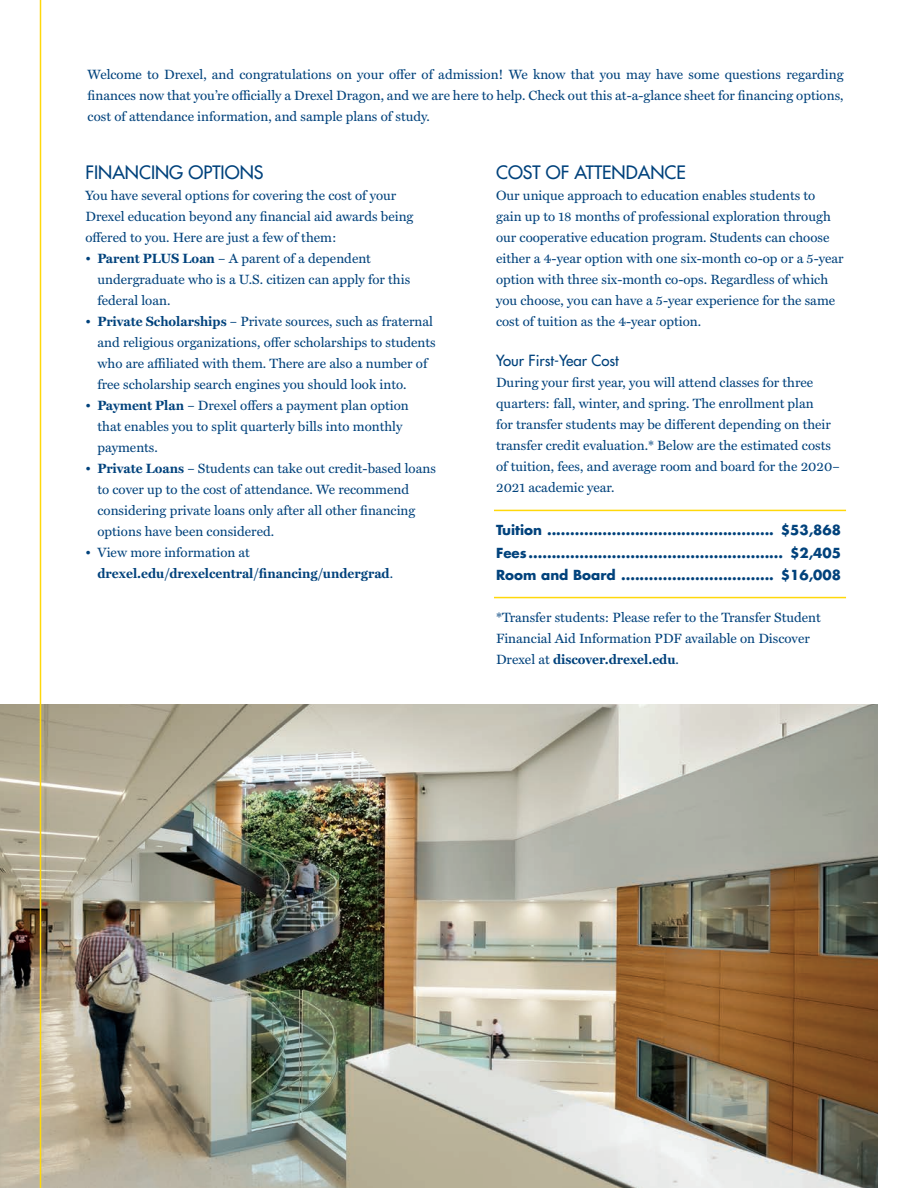
<style>
.page{position:relative;width:918px;height:1188px;background:#fff}
.page>*{position:absolute;margin:0;border:0;box-sizing:border-box;transform-origin:0 0}
.C-head{font:500 18px "Futura Std";color:#01427c}
.D-head{font:500 15px "Futura Std";color:#01427c}
.Copy{font:13.5px/21px "Miller Text";color:#01427c}
.Copy-2{font:700 13.5px "Futura Std";color:#01427c}
.t1{font:700 13.5px/21px "Miller Text";color:#01427c}
.s1{font-weight:700}
.s2{font-weight:400}
</style>
<div class="page">
<img style="left:0;top:704px;width:878px;height:484px">
<hr style="left:494px;top:510px;width:352px;height:1px;background:#ffd80a">
<hr style="left:494px;top:597px;width:352px;height:1px;background:#ffd80a">
<hr style="left:40px;top:0;width:1px;height:1188px;background:#ffd80a">
<p class="Copy" style="left:88px;top:65px;width:758px;text-align:justify">Welcome to Drexel, and congratulations on your offer of admission! We know that you may have some questions regarding finances now that you’re officially a Drexel Dragon, and we are here to help. Check out this at-a-glance sheet for financing options, cost of attendance information, and sample plans of study.</p>
<h1 class="C-head" style="left:86px;top:161px;width:179px">FINANCING OPTIONS</h1>
<p class="Copy" style="left:86px;top:185px;width:330px">You have several options for covering the cost of your<br>Drexel education beyond any financial aid awards being offered to you. Here are just a few of them:</p>
<p class="Copy" style="left:98px;top:248px;width:314px;text-indent:-12px">• <span class="s1">Parent PLUS Loan</span> – A parent of a dependent undergraduate who is a U.S. citizen can apply for this federal loan.</p>
<p class="Copy" style="left:98px;top:311px;width:340px;text-indent:-12px">• <span class="s1">Private Scholarships</span> – Private sources, such as fraternal and religious organizations, offer scholarships to students who are affiliated with them. There are also a number of free scholarship search engines you should look into.</p>
<p class="Copy" style="left:98px;top:395px;width:313px;text-indent:-12px">• <span class="s1">Payment Plan</span> – Drexel offers a payment plan option that enables you to split quarterly bills into monthly payments.</p>
<p class="Copy" style="left:98px;top:458px;width:340px;text-indent:-12px">• <span class="s1">Private Loans</span> – Students can take out credit-based loans to cover up to the cost of attendance. We recommend considering private loans only after all other financing options have been considered.</p>
<p class="t1" style="left:97px;top:542px;width:297px;text-indent:-12px"><span class="s2">• View more information at </span>drexel.edu/drexelcentral/financing/undergrad<span class="s2">.</span></p>
<p class="C-head" style="left:496px;top:161px;width:191px">COST OF ATTENDANCE</p>
<p class="Copy" style="left:496px;top:185px;width:349px">Our unique approach to education enables students to gain up to 18 months of professional exploration through our cooperative education program. Students can choose either a 4-year option with one six-month co-op or a 5-year option with three six-month co-ops. Regardless of which you choose, you can have a 5-year experience for the same cost of tuition as the 4-year option.</p>
<p class="D-head" style="left:496px;top:351px;width:124px">Your First-Year Cost</p>
<p class="Copy" style="left:496px;top:372px;width:345px">During your first year, you will attend classes for three quarters: fall, winter, and spring. The enrollment plan<br>for transfer students may be different depending on their transfer credit evaluation.* Below are the estimated costs of tuition, fees, and average room and board for the 2020– 2021 academic year.</p>
<p class="Copy-2" style="left:496px;top:521px;width:347px">Tuition ................................................. $53,868</p>
<p class="Copy-2" style="left:496px;top:544px;width:347px">Fees....................................................... $2,405</p>
<p class="Copy-2" style="left:496px;top:566px;width:347px">Room and Board ................................. $16,008</p>
<p class="Copy" style="left:496px;top:607px;width:326px">*Transfer students: Please refer to the Transfer Student<br>Financial Aid Information PDF available on Discover<br>Drexel at <span class="s1">discover.drexel.edu</span>.</p>
</div>
